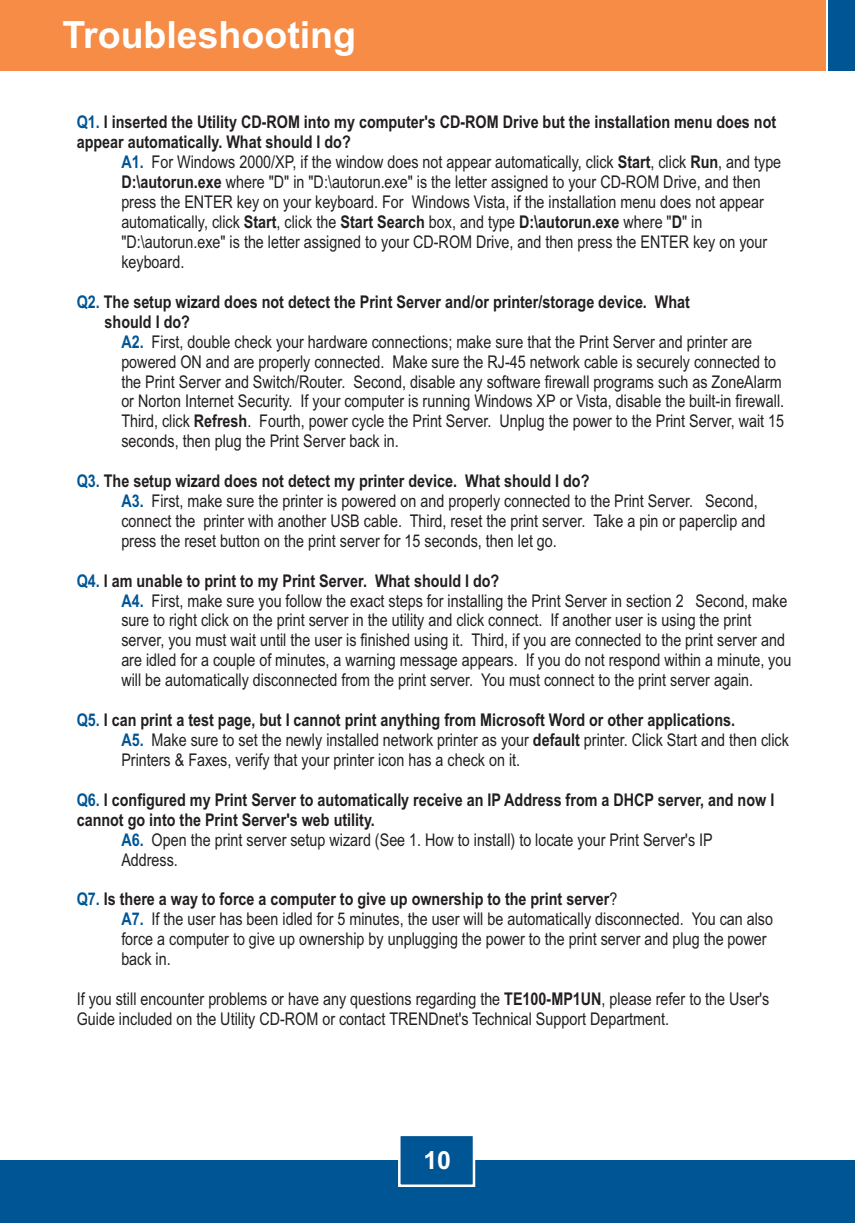
<style>
.page{position:relative;width:855px;height:1223px;background:#fff}
.page>*{position:absolute;margin:0;border:0;box-sizing:border-box;transform-origin:0 0}
.t1{font:700 37.5px "Arial";color:#fff}
.t2{font:700 25px "Arial";color:#fff}
.t3{font:17.5px/19.8px "Arial Narrow";color:#231f20}
.t4{font:700 17.5px/20px "Arial Narrow";color:#231f20}
.t5{font:700 17.5px "Arial Narrow";color:#005595}
.s1{color:#005595}
.s2{font-weight:700}
.s3{font-weight:400}
</style>
<div class="page">
<div style="left:0;top:1160px;width:855px;height:62px;background:#005595"></div>
<div style="left:0;top:0;width:826px;height:71px;background:#f68c45"></div>
<div style="left:829px;top:0;width:26px;height:71px;background:#005595"></div>
<svg style="left:398px;top:1136px;width:78px;height:51px"></svg>
<h1 class="t1" style="left:62px;top:21px;width:295px">Troubleshooting</h1>
<p class="t4" style="left:77px;top:114px;width:701px"><span class="s1">Q1.</span> I inserted the Utility CD-ROM into my computer's CD-ROM Drive but the installation menu does not</p>
<p class="t5" style="left:121px;top:155px;width:24px">A1.</p>
<p class="t4" style="left:77px;top:134px;width:276px">appear automatically. What should I do?</p>
<p class="t3" style="left:152px;top:154px;width:631px">For Windows 2000/XP, if the window does not appear automatically, click <span class="s2">Start</span>, click <span class="s2">Run</span>, and type</p>
<p class="t3" style="left:121px;top:174px;width:641px"><span class="s2">D:\autorun.exe</span> where "D" in "D:\autorun.exe" is the letter assigned to your CD-ROM Drive, and then</p>
<p class="t3" style="left:121px;top:194px;width:644px">press the ENTER key on your keyboard. For Windows Vista, if the installation menu does not appear</p>
<p class="t3" style="left:121px;top:214px;width:582px">automatically, click <span class="s2">Start</span>, click the <span class="s2">Start Search</span> box, and type <span class="s2">D:\autorun.exe</span> where "<span class="s2">D</span>" in</p>
<p class="t3" style="left:121px;top:233px;width:647px">"D:\autorun.exe" is the letter assigned to your CD-ROM Drive, and then press the ENTER key on your</p>
<p class="t3" style="left:121px;top:253px;width:65px">keyboard.</p>
<p class="t4" style="left:77px;top:293px;width:615px"><span class="s1">Q2.</span> The setup wizard does not detect the Print Server and/or printer/storage device. What</p>
<p class="t5" style="left:121px;top:335px;width:24px">A2.</p>
<p class="t4" style="left:105px;top:313px;width:87px">should I do?</p>
<p class="t3" style="left:121px;top:333px;width:664px;text-indent:30px">First, double check your hardware connections; make sure that the Print Server and printer are powered ON and are properly connected. Make sure the RJ-45 network cable is securely connected to the Print Server and Switch/Router. Second, disable any software firewall programs such as ZoneAlarm or Norton Internet Security. If your computer is running Windows XP or Vista, disable the built-in firewall.<br>Third, click <span class="s2">Refresh</span>. Fourth, power cycle the Print Server. Unplug the power to the Print Server, wait 15 seconds, then plug the Print Server back in.</p>
<p class="t4" style="left:121px;top:472px;width:470px;text-indent:-45px"><span class="s1">Q3.</span> The setup wizard does not detect my printer device. What should I do?<br><span class="s1">A3.</span></p>
<p class="t3" style="left:121px;top:492px;width:646px;text-indent:30px">First, make sure the printer is powered on and properly connected to the Print Server. Second, connect the printer with another USB cable. Third, reset the print server. Take a pin or paperclip and press the reset button on the print server for 15 seconds, then let go.</p>
<p class="t4" style="left:121px;top:572px;width:380px;text-indent:-45px"><span class="s1">Q4.</span> I am unable to print to my Print Server. What should I do?<br><span class="s1">A4.</span></p>
<p class="t3" style="left:121px;top:592px;width:672px;text-indent:30px">First, make sure you follow the exact steps for installing the Print Server in section 2 Second, make sure to right click on the print server in the utility and click connect. If another user is using the print server, you must wait until the user is finished using it. Third, if you are connected to the print server and are idled for a couple of minutes, a warning message appears. If you do not respond within a minute, you will be automatically disconnected from the print server. You must connect to the print server again.</p>
<p class="t4" style="left:121px;top:711px;width:615px;text-indent:-45px"><span class="s1">Q5.</span> I can print a test page, but I cannot print anything from Microsoft Word or other applications.<br><span class="s1">A5.</span></p>
<p class="t3" style="left:121px;top:731px;width:669px;text-indent:30px">Make sure to set the newly installed network printer as your <span class="s2">default</span> printer. Click Start and then click<br>Printers &amp; Faxes, verify that your printer icon has a check on it.</p>
<p class="t4" style="left:77px;top:791px;width:699px"><span class="s1">Q6.</span> I configured my Print Server to automatically receive an IP Address from a DHCP server, and now I</p>
<p class="t5" style="left:121px;top:832px;width:24px">A6.</p>
<p class="t4" style="left:77px;top:811px;width:300px">cannot go into the Print Server's web utility.</p>
<p class="t3" style="left:121px;top:831px;width:593px;text-indent:30px">Open the print server setup wizard (See 1. How to install) to locate your Print Server's IP<br>Address.</p>
<p class="t4" style="left:121px;top:890px;width:498px;text-indent:-45px"><span class="s1">Q7.</span> Is there a way to force a computer to give up ownership to the print server<span class="s3">?<br></span><span class="s1">A7.</span></p>
<p class="t3" style="left:121px;top:910px;width:653px;text-indent:30px">If the user has been idled for 5 minutes, the user will be automatically disconnected. You can also force a computer to give up ownership by unplugging the power to the print server and plug the power back in.</p>
<p class="t3" style="left:77px;top:990px;width:694px">If you still encounter problems or have any questions regarding the <span class="s2">TE100-MP1UN</span>, please refer to the User's<br>Guide included on the Utility CD-ROM or contact TRENDnet's Technical Support Department.</p>
<h2 class="t2" style="left:423px;top:1150px;width:29px">10</h2>
</div>
